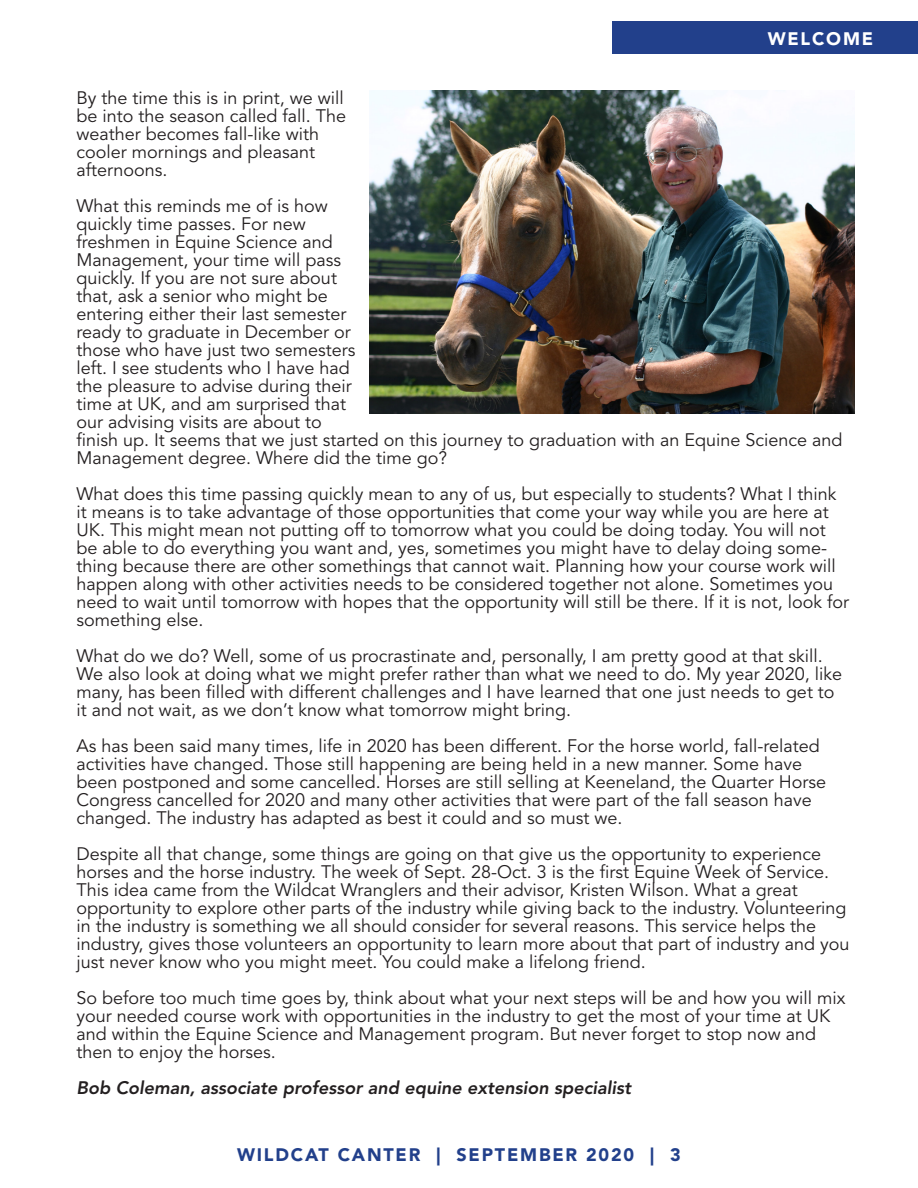
<style>
.page{position:relative;width:918px;height:1188px;background:#fff}
.page>*{position:absolute;margin:0;border:0;box-sizing:border-box;transform-origin:0 0}
.t1{font:18px/18px "Avenir LT Std";color:#231f20}
.t2{font:italic 800 18px "Avenir LT Std";color:#231f20}
.t3{font:900 18px "Avenir LT Std";letter-spacing:.1em;color:#22408b}
.t4{font:900 18px "Avenir LT Std";letter-spacing:.1em;color:#fff}
</style>
<div class="page">
<div style="left:612px;top:22px;width:306px;height:32px;background:#22408b"></div>
<img style="left:369px;top:90px;width:486px;height:324px">
<p class="t4" style="left:768px;top:28px;width:107px">WELCOME</p>
<p class="t1" style="left:76px;top:89px;width:271px">By the time this is in print, we will be into the season called fall. The weather becomes fall-like with cooler mornings and pleasant afternoons.</p>
<p class="t1" style="left:76px;top:197px;width:768px">What this reminds me of is how<br>quickly time passes. For new<br>freshmen in Equine Science and<br>Management, your time will pass<br>quickly. If you are not sure about<br>that, ask a senior who might be<br>entering either their last semester<br>ready to graduate in December or<br>those who have just two semesters<br>left. I see students who I have had<br>the pleasure to advise during their<br>time at UK, and am surprised that<br>our advising visits are about to<br>finish up. It seems that we just started on this journey to graduation with an Equine Science and Management degree. Where did the time go?</p>
<p class="t1" style="left:76px;top:485px;width:774px">What does this time passing quickly mean to any of us, but especially to students? What I think it means is to take advantage of those opportunities that come your way while you are here at UK. This might mean not putting off to tomorrow what you could be doing today. You will not be able to do everything you want and, yes, sometimes you might have to delay doing some&shy;thing because there are other somethings that cannot wait. Planning how your course work will happen along with other activities needs to be considered together not alone. Sometimes you need to wait until tomorrow with hopes that the opportunity will still be there. If it is not, look for something else.</p>
<p class="t1" style="left:76px;top:647px;width:767px">What do we do? Well, some of us procrastinate and, personally, I am pretty good at that skill.<br>We also look at doing what we might prefer rather than what we need to do. My year 2020, like many, has been filled with different challenges and I have learned that one just needs to get to it and not wait, as we don’t know what tomorrow might bring.</p>
<p class="t1" style="left:76px;top:737px;width:751px">As has been said many times, life in 2020 has been different. For the horse world, fall-related activities have changed. Those still happening are being held in a new manner. Some have been postponed and some cancelled. Horses are still selling at Keeneland, the Quarter Horse Congress cancelled for 2020 and many other activities that were part of the fall season have changed. The industry has adapted as best it could and so must we.</p>
<p class="t1" style="left:76px;top:845px;width:775px">Despite all that change, some things are going on that give us the opportunity to experience horses and the horse industry. The week of Sept. 28-Oct. 3 is the first Equine Week of Service.<br>This idea came from the Wildcat Wranglers and their advisor, Kristen Wilson. What a great opportunity to explore other parts of the industry while giving back to the industry. Volunteering in the industry is something we all should consider for several reasons. This service helps the industry, gives those volunteers an opportunity to learn more about that part of industry and you just never know who you might meet. You could make a lifelong friend.</p>
<p class="t1" style="left:76px;top:989px;width:771px">So before too much time goes by, think about what your next steps will be and how you will mix your needed course work with opportunities in the industry to get the most of your time at UK and within the Equine Science and Management program. But never forget to stop now and then to enjoy the horses.</p>
<p class="t2" style="left:76px;top:1077px;width:556px">Bob Coleman, associate professor and equine extension specialist</p>
<p class="t3" style="left:237px;top:1144px;width:445px">WILDCAT CANTER | SEPTEMBER 2020 | 3</p>
</div>
